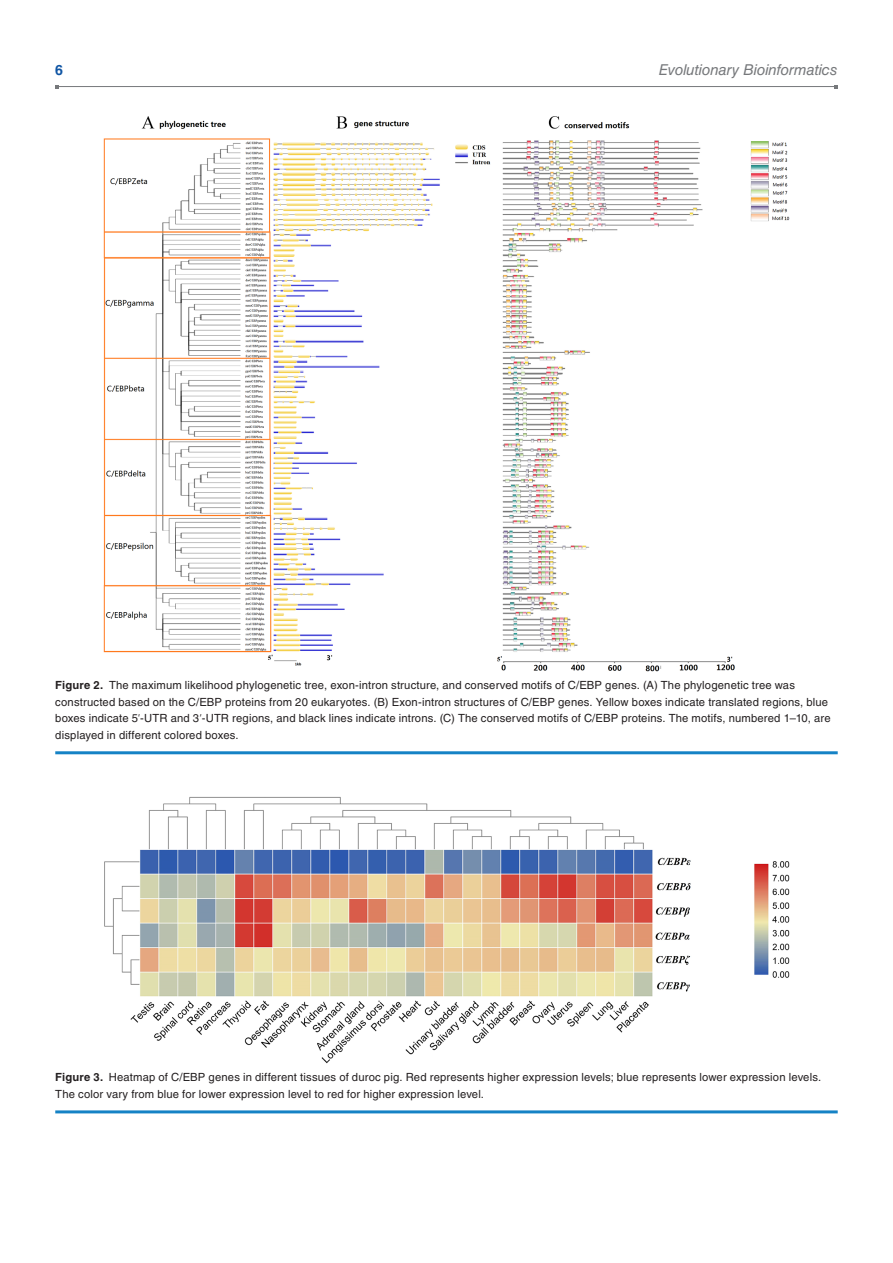
<style>
.page{position:relative;width:893px;height:1263px;background:#fff}
.page>*{position:absolute;margin:0;border:0;box-sizing:border-box;transform-origin:0 0}
.t1{font:italic 15px "Helvetica LT Std";letter-spacing:-.005em;color:#76787b}
.t2{font:700 14.25px "Helvetica LT Std";color:#1055a4}
.t3{font:11.25px/16.5px "Helvetica LT Std";letter-spacing:.015em;color:#231f20}
.s1{font-weight:700}
.s2{font-family:"Segoe UI"}
</style>
<div class="page">
<hr style="left:57px;top:86px;width:779px;height:1px;background:#76787b">
<hr style="left:55px;top:751px;width:783px;height:3px;background:#1582c5">
<img style="left:103px;top:116px;width:687px;height:556px">
<hr style="left:55px;top:1110px;width:783px;height:3px;background:#1582c5">
<img style="left:104px;top:796px;width:686px;height:268px">
<p class="t2" style="left:55px;top:61px;width:9px">6</p>
<h1 class="t1" style="left:659px;top:61px;width:180px">Evolutionary Bioinformatics</h1>
<p class="t3" style="left:55px;top:677px;width:777px"><span class="s1">Figure 2.</span> The maximum likelihood phylogenetic tree, exon-intron structure, and conserved motifs of C/EBP genes. (A) The phylogenetic tree was constructed based on the C/EBP proteins from 20 eukaryotes. (B) Exon-intron structures of C/EBP genes. Yellow boxes indicate translated regions, blue boxes indicate 5<span class="s2">′</span>-UTR and 3<span class="s2">′</span>-UTR regions, and black lines indicate introns. (C) The conserved motifs of C/EBP proteins. The motifs, numbered 1–10, are displayed in different colored boxes.</p>
<p class="t3" style="left:55px;top:1069px;width:767px"><span class="s1">Figure 3.</span> Heatmap of C/EBP genes in different tissues of duroc pig. Red represents higher expression levels; blue represents lower expression levels.<br>The color vary from blue for lower expression level to red for higher expression level.</p>
</div>
